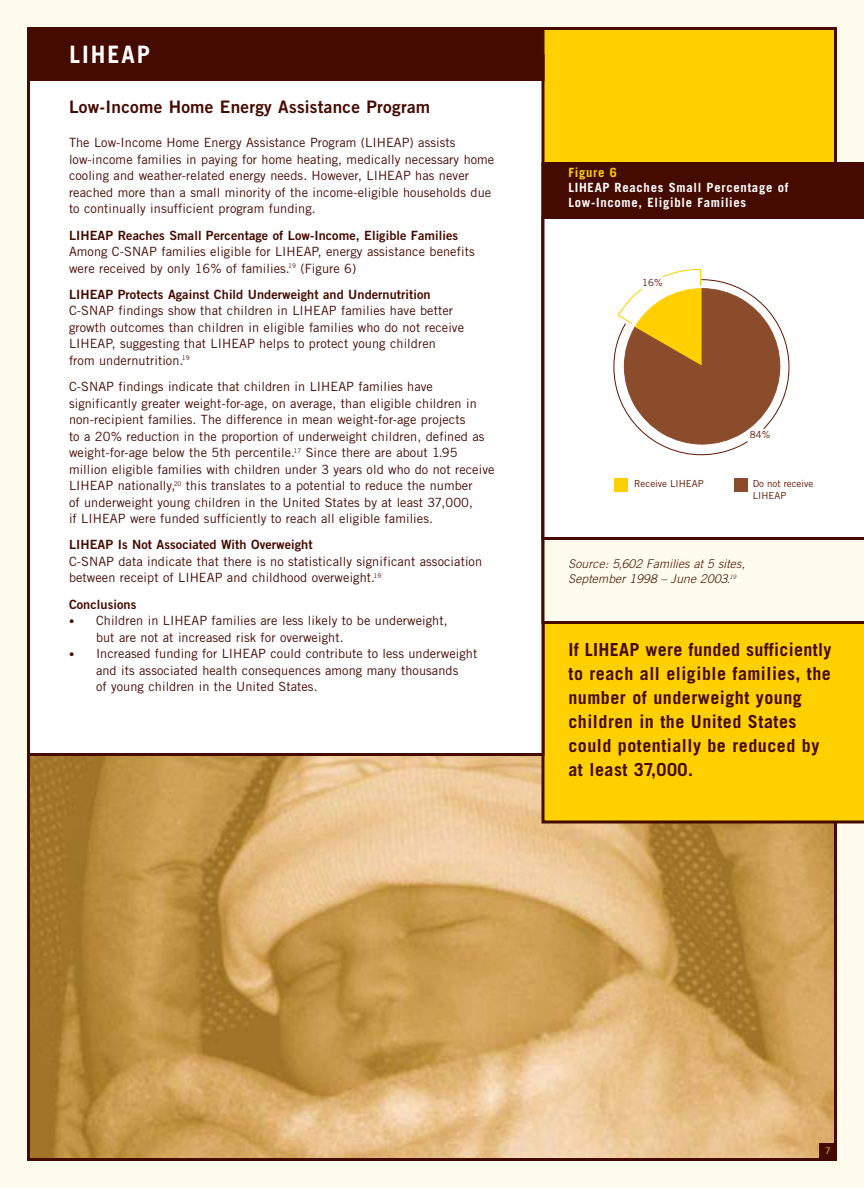
<style>
.page{position:relative;width:864px;height:1188px;background:#fffcee}
.page>*{position:absolute;margin:0;border:0;box-sizing:border-box;transform-origin:0 0}
.t1{font:700 24px "Trade Gothic";letter-spacing:.085em;color:#fff}
.t2{font:700 18px/24px "Trade Gothic";letter-spacing:.03em;color:#450a00}
.t3{font:17.25px "Trade Gothic Bold Two";letter-spacing:.015em;color:#450a00}
.t4{font:12.75px/16.5px "Trade Gothic";letter-spacing:.005em;color:#450a00}
.t5{font:12.75px "Trade Gothic Bold Two";letter-spacing:.005em;color:#450a00}
.t6{font:700 12.75px/15px "Trade Gothic";letter-spacing:.055em;color:#fff}
.t7{font:700 12.75px "Trade Gothic";letter-spacing:.055em;color:#ffd000}
.t8{font:italic 300 12px/15px "Trade Gothic";letter-spacing:.015em;color:#450a00}
.t9{font:9.75px/11.7px "Trade Gothic";color:#601600}
.t10{font:9px "Trade Gothic";color:#ffd000}
.s1{font-family:"Trade Gothic Bold Two";font-size:10.5px}
</style>
<div class="page">
<div style="left:28px;top:28px;width:808px;height:369px;background:#ffd000"></div>
<img style="left:31px;top:756px;width:802px;height:401px">
<div style="left:542px;top:624px;width:322px;height:200px;background:#ffd000"></div>
<div style="left:28px;top:56px;width:515px;height:698px;background:#fff"></div>
<div style="left:28px;top:28px;width:515px;height:52px;background:#450a00"></div>
<div style="left:27px;top:27px;width:517px;height:54px;border:3px solid #450a00"></div>
<svg style="left:542px;top:540px;width:322px;height:84px"></svg>
<div style="left:542px;top:162px;width:322px;height:54px;background:#450a00"></div>
<svg style="left:542px;top:216px;width:322px;height:324px;background:#eee8e7"></svg>
<div style="left:578px;top:244px;width:270px;height:270px;background:#fff"></div>
<div style="left:614px;top:478px;width:14px;height:14px;background:#ffcf00"></div>
<div style="left:734px;top:478px;width:14px;height:14px;background:#8b4c2c"></div>
<svg style="left:614px;top:269px;width:175px;height:186px"></svg>
<div style="left:819px;top:1143px;width:18px;height:18px;background:#450a00"></div>
<h1 class="t1" style="left:70px;top:46px;width:82px">LIHEAP</h1>
<h3 class="t3" style="left:69px;top:100px;width:363px">Low-Income Home Energy Assistance Program</h3>
<p class="t4" style="left:69px;top:136px;width:427px">The Low-Income Home Energy Assistance Program (LIHEAP) assists low-income families in paying for home heating, medically necessary home cooling and weather-related energy needs. However, LIHEAP has never reached more than a small minority of the income-eligible households due to continually insufficient program funding.</p>
<p class="t5" style="left:69px;top:230px;width:391px">LIHEAP Reaches Small Percentage of Low-Income, Eligible Families</p>
<p class="t4" style="left:69px;top:245px;width:407px">Among C-SNAP families eligible for LIHEAP, energy assistance benefits were received by only 16% of families.<sup>19</sup> (Figure 6)</p>
<p class="t5" style="left:69px;top:290px;width:363px">LIHEAP Protects Against Child Underweight and Undernutrition</p>
<p class="t4" style="left:69px;top:304px;width:397px">C-SNAP findings show that children in LIHEAP families have better growth outcomes than children in eligible families who do not receive LIHEAP, suggesting that LIHEAP helps to protect young children from undernutrition.<sup>19</sup></p>
<p class="t4" style="left:69px;top:379px;width:427px">C-SNAP findings indicate that children in LIHEAP families have significantly greater weight-for-age, on average, than eligible children in non-recipient families. The difference in mean weight-for-age projects<br>to a 20% reduction in the proportion of underweight children, defined as weight-for-age below the 5th percentile.<sup>17</sup> Since there are about 1.95 million eligible families with children under 3 years old who do not receive LIHEAP nationally,<sup>20</sup> this translates to a potential to reduce the number<br>of underweight young children in the United States by at least 37,000,<br>if LIHEAP were funded sufficiently to reach all eligible families.</p>
<p class="t5" style="left:69px;top:540px;width:245px">LIHEAP Is Not Associated With Overweight</p>
<p class="t4" style="left:69px;top:554px;width:415px">C-SNAP data indicate that there is no statistically significant association between receipt of LIHEAP and childhood overweight.<sup>19</sup></p>
<p class="t5" style="left:69px;top:599px;width:69px">Conclusions</p>
<p class="t4" style="left:96px;top:613px;width:353px;text-indent:-27px"><span class="s1">•</span> Children in LIHEAP families are less likely to be underweight, but are not at increased risk for overweight.</p>
<p class="t4" style="left:96px;top:646px;width:383px;text-indent:-27px"><span class="s1">•</span> Increased funding for LIHEAP could contribute to less underweight and its associated health consequences among many thousands<br>of young children in the United States.</p>
<p class="t7" style="left:568px;top:168px;width:50px">Figure 6</p>
<p class="t6" style="left:568px;top:181px;width:221px">LIHEAP Reaches Small Percentage of<br>Low-Income, Eligible Families</p>
<p class="t9" style="left:642px;top:277px;width:22px">16%</p>
<p class="t9" style="left:634px;top:479px;width:71px">Receive LIHEAP</p>
<p class="t9" style="left:750px;top:430px;width:22px">84%</p>
<p class="t9" style="left:753px;top:479px;width:62px">Do not receive<br>LIHEAP</p>
<p class="t8" style="left:568px;top:557px;width:178px">Source: 5,602 Families at 5 sites,<br>September 1998 – June 2003.<sup>19</sup></p>
<h2 class="t2" style="left:568px;top:640px;width:264px">If LIHEAP were funded sufficiently to reach all eligible families, the number of underweight young children in the United States could potentially be reduced by at least 37,000.</h2>
<p class="t10" style="left:825px;top:1148px;width:7px">7</p>
</div>
